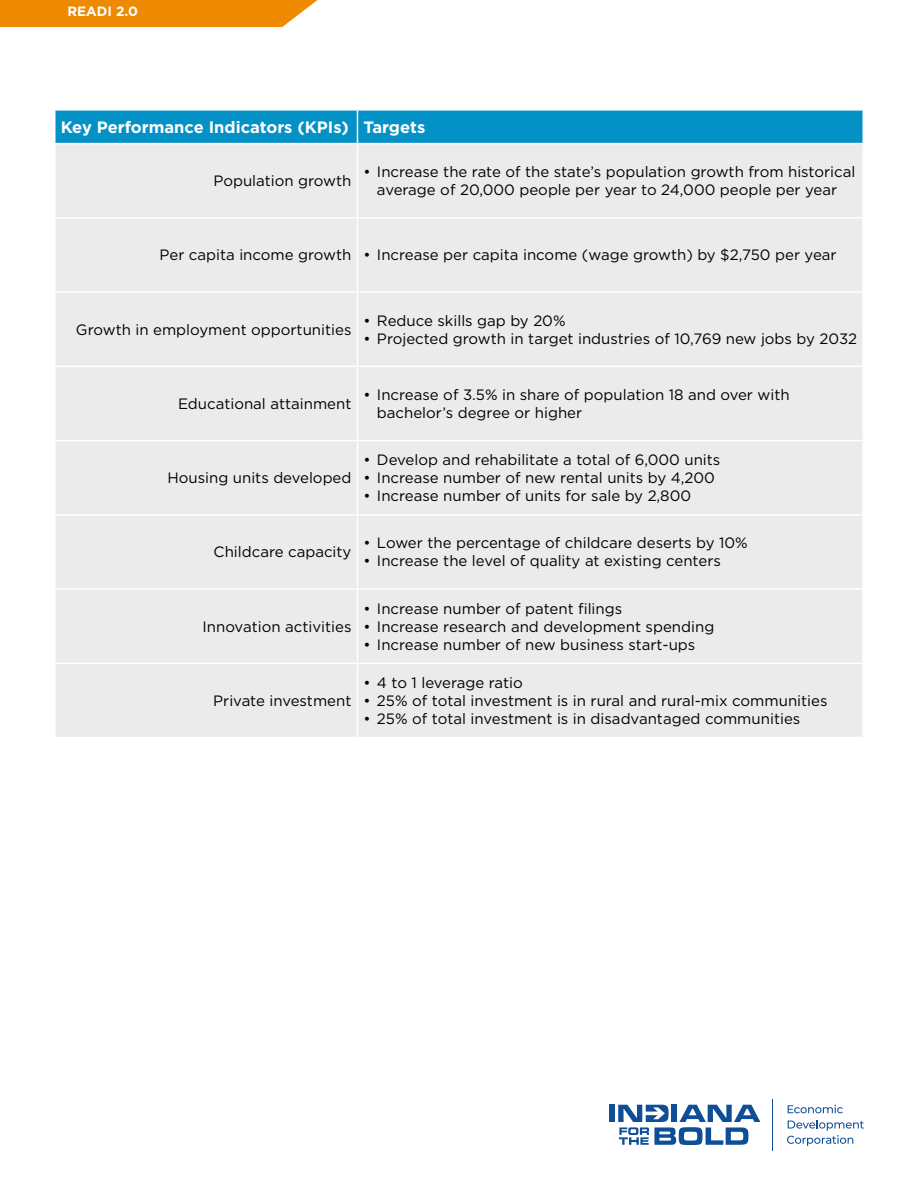
<style>
.page{position:relative;width:918px;height:1188px;background:#fff}
.page>*{position:absolute;margin:0;border:0;box-sizing:border-box;transform-origin:0 0}
.t1{font:700 16.5px "Gotham";color:#fff}
.t2{font:15px/18px "Gotham";color:#000;text-align:center}
.t3{font:700 13.5px "Gotham";color:#fff}
</style>
<div class="page">
<div style="left:0;top:0;width:318px;height:27px;background:#ef8a00"></div>
<div style="left:56px;top:111px;width:806px;height:32px;background:#0491c6"></div>
<div style="left:56px;top:144px;width:806px;height:593px;background:#ebebec"></div>
<hr style="left:357px;top:111px;width:1px;height:32px;background:#fff">
<hr style="left:357px;top:144px;width:1px;height:73px;background:#fff">
<hr style="left:54px;top:217px;width:303px;height:2px;background:#fff">
<hr style="left:357px;top:217px;width:507px;height:2px;background:#fff">
<hr style="left:357px;top:219px;width:1px;height:72px;background:#fff">
<hr style="left:54px;top:291px;width:303px;height:2px;background:#fff">
<hr style="left:357px;top:291px;width:507px;height:2px;background:#fff">
<hr style="left:357px;top:293px;width:1px;height:73px;background:#fff">
<hr style="left:54px;top:366px;width:303px;height:1px;background:#fff">
<hr style="left:357px;top:366px;width:507px;height:1px;background:#fff">
<hr style="left:357px;top:367px;width:1px;height:73px;background:#fff">
<hr style="left:54px;top:440px;width:303px;height:1px;background:#fff">
<hr style="left:357px;top:440px;width:507px;height:1px;background:#fff">
<hr style="left:357px;top:441px;width:1px;height:73px;background:#fff">
<hr style="left:54px;top:514px;width:303px;height:2px;background:#fff">
<hr style="left:357px;top:514px;width:507px;height:2px;background:#fff">
<hr style="left:357px;top:516px;width:1px;height:72px;background:#fff">
<hr style="left:54px;top:588px;width:303px;height:2px;background:#fff">
<hr style="left:357px;top:588px;width:507px;height:2px;background:#fff">
<hr style="left:357px;top:590px;width:1px;height:73px;background:#fff">
<hr style="left:54px;top:663px;width:303px;height:1px;background:#fff">
<hr style="left:357px;top:663px;width:507px;height:1px;background:#fff">
<hr style="left:357px;top:664px;width:1px;height:73px;background:#fff">
<svg style="left:788px;top:1105px;width:55px;height:8px"></svg>
<svg style="left:787px;top:1120px;width:77px;height:26px"></svg>
<hr style="left:773px;top:1099px;width:1px;height:52px;background:#0e4e97">
<div style="left:609px;top:1105px;width:6px;height:17px;background:#0e4e97"></div>
<svg style="left:618px;top:1105px;width:142px;height:40px"></svg>
<p class="t3" style="left:68px;top:3px;width:72px">READI 2.0</p>
<p class="t1" style="left:61px;top:117px;width:366px">Key Performance Indicators (KPIs) Targets</p>
<p class="t2" style="left:213px;top:172px;width:140px">Population growth</p>
<p class="t2" style="left:363px;top:163px;width:493px">• Increase the rate of the state’s population growth from historical average of 20,000 people per year to 24,000 people per year</p>
<p class="t2" style="left:160px;top:246px;width:679px">Per capita income growth • Increase per capita income (wage growth) by $2,750 per year</p>
<p class="t2" style="left:76px;top:320px;width:277px">Growth in employment opportunities</p>
<p class="t2" style="left:363px;top:311px;width:204px">• Reduce skills gap by 20%</p>
<p class="t2" style="left:363px;top:329px;width:495px">• Projected growth in target industries of 10,769 new jobs by 2032</p>
<p class="t2" style="left:178px;top:394px;width:175px">Educational attainment</p>
<p class="t2" style="left:377px;top:385px;width:414px;text-align:left;text-indent:-14px">• Increase of 3.5% in share of population 18 and over with bachelor’s degree or higher</p>
<p class="t2" style="left:167px;top:469px;width:186px">Housing units developed</p>
<p class="t2" style="left:214px;top:543px;width:139px">Childcare capacity</p>
<p class="t2" style="left:203px;top:617px;width:150px">Innovation activities</p>
<p class="t2" style="left:213px;top:691px;width:140px">Private investment</p>
<p class="t2" style="left:363px;top:451px;width:358px">• Develop and rehabilitate a total of 6,000 units</p>
<p class="t2" style="left:363px;top:469px;width:353px">• Increase number of new rental units by 4,200</p>
<p class="t2" style="left:363px;top:487px;width:329px">• Increase number of units for sale by 2,800</p>
<p class="t2" style="left:363px;top:534px;width:386px">• Lower the percentage of childcare deserts by 10%</p>
<p class="t2" style="left:363px;top:552px;width:359px">• Increase the level of quality at existing centers</p>
<p class="t2" style="left:363px;top:599px;width:260px">• Increase number of patent filings</p>
<p class="t2" style="left:363px;top:617px;width:352px">• Increase research and development spending</p>
<p class="t2" style="left:363px;top:635px;width:333px">• Increase number of new business start-ups</p>
<p class="t2" style="left:363px;top:673px;width:161px">• 4 to 1 leverage ratio</p>
<p class="t2" style="left:363px;top:691px;width:466px">• 25% of total investment is in rural and rural-mix communities</p>
<p class="t2" style="left:363px;top:709px;width:438px">• 25% of total investment is in disadvantaged communities</p>
</div>
